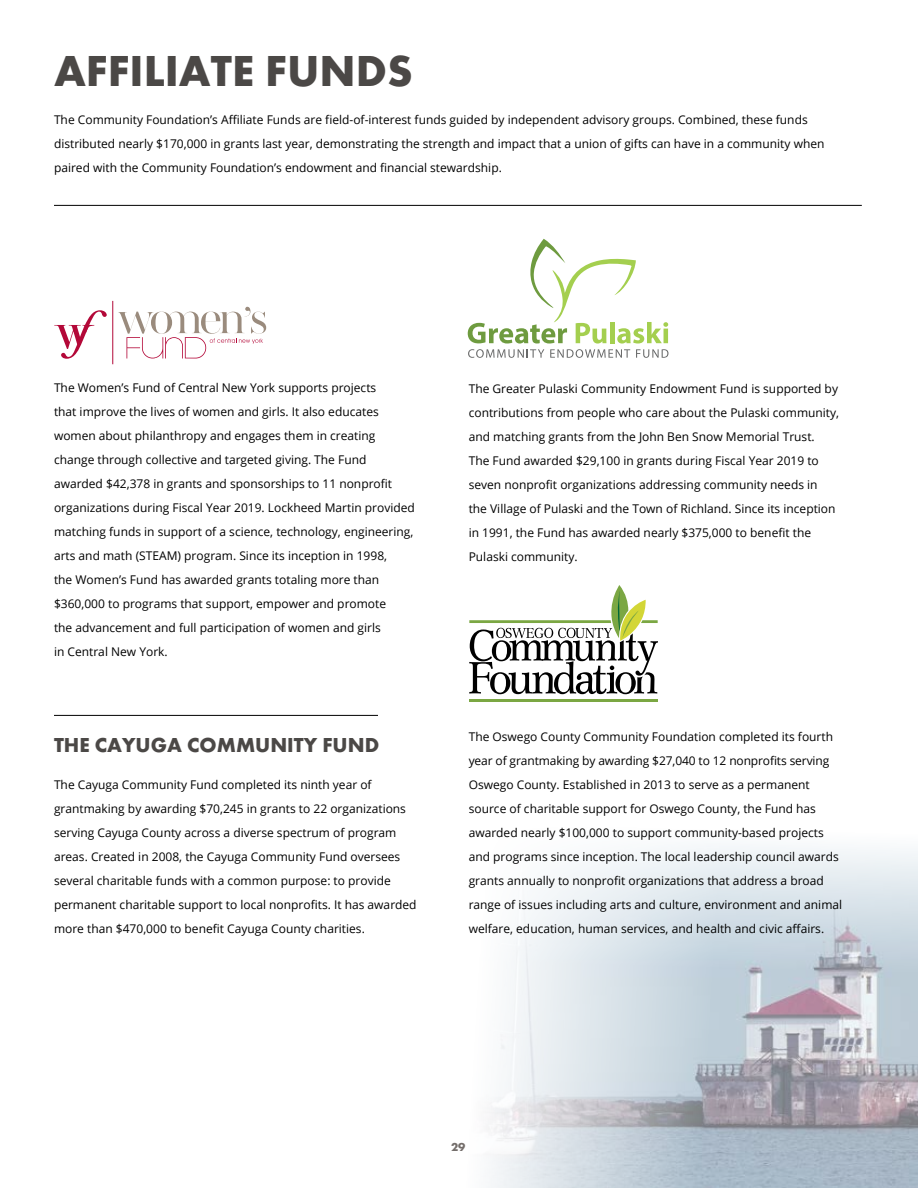
<style>
.page{position:relative;width:918px;height:1188px;background:#fff}
.page>*{position:absolute;margin:0;border:0;box-sizing:border-box;transform-origin:0 0}
.t1{font:700 45px "Futura T";color:#4b4846}
.t2{font:700 21px "Futura T";color:#4b4846}
.t3{font:12px/24px "Open Sans";color:#000}
.t4{font:700 12px "Futura PT";color:#746e6b}
</style>
<div class="page">
<img style="left:488px;top:846px;width:430px;height:342px">
<hr style="left:469px;top:699px;width:189px;height:3px;background:#7ba743">
<svg style="left:469px;top:585px;width:189px;height:109px"></svg>
<svg style="left:118px;top:307px;width:148px;height:52px"></svg>
<hr style="left:113px;top:301px;width:1px;height:63px;background:#b30838">
<svg style="left:54px;top:310px;width:53px;height:49px"></svg>
<svg style="left:468px;top:239px;width:200px;height:119px"></svg>
<hr style="left:54px;top:205px;width:808px;height:1px;background:#000">
<hr style="left:54px;top:715px;width:324px;height:1px;background:#000">
<h1 class="t1" style="left:54px;top:45px;width:360px">AFFILIATE FUNDS</h1>
<p class="t3" style="left:54px;top:107px;width:772px">The Community Foundation’s Affiliate Funds are field-of-interest funds guided by independent advisory groups. Combined, these funds distributed nearly $170,000 in grants last year, demonstrating the strength and impact that a union of gifts can have in a community when paired with the Community Foundation’s endowment and financial stewardship.</p>
<p class="t3" style="left:54px;top:376px;width:362px">The Women’s Fund of Central New York supports projects<br>that improve the lives of women and girls. It also educates women about philanthropy and engages them in creating change through collective and targeted giving. The Fund awarded $42,378 in grants and sponsorships to 11 nonprofit organizations during Fiscal Year 2019. Lockheed Martin provided matching funds in support of a science, technology, engineering, arts and math (STEAM) program. Since its inception in 1998,<br>the Women’s Fund has awarded grants totaling more than $360,000 to programs that support, empower and promote<br>the advancement and full participation of women and girls<br>in Central New York.</p>
<h2 class="t2" style="left:54px;top:732px;width:327px">THE CAYUGA COMMUNITY FUND</h2>
<p class="t3" style="left:54px;top:773px;width:364px">The Cayuga Community Fund completed its ninth year of grantmaking by awarding $70,245 in grants to 22 organizations serving Cayuga County across a diverse spectrum of program areas. Created in 2008, the Cayuga Community Fund oversees several charitable funds with a common purpose: to provide permanent charitable support to local nonprofits. It has awarded more than $470,000 to benefit Cayuga County charities.</p>
<p class="t3" style="left:469px;top:376px;width:372px">The Greater Pulaski Community Endowment Fund is supported by contributions from people who care about the Pulaski community, and matching grants from the John Ben Snow Memorial Trust.<br>The Fund awarded $29,100 in grants during Fiscal Year 2019 to seven nonprofit organizations addressing community needs in<br>the Village of Pulaski and the Town of Richland. Since its inception in 1991, the Fund has awarded nearly $375,000 to benefit the Pulaski community.</p>
<p class="t3" style="left:469px;top:725px;width:375px">The Oswego County Community Foundation completed its fourth year of grantmaking by awarding $27,040 to 12 nonprofits serving Oswego County. Established in 2013 to serve as a permanent source of charitable support for Oswego County, the Fund has awarded nearly $100,000 to support community-based projects and programs since inception. The local leadership council awards grants annually to nonprofit organizations that address a broad range of issues including arts and culture, environment and animal welfare, education, human services, and health and civic affairs.</p>
<p class="t4" style="left:451px;top:1140px;width:16px">29</p>
</div>
